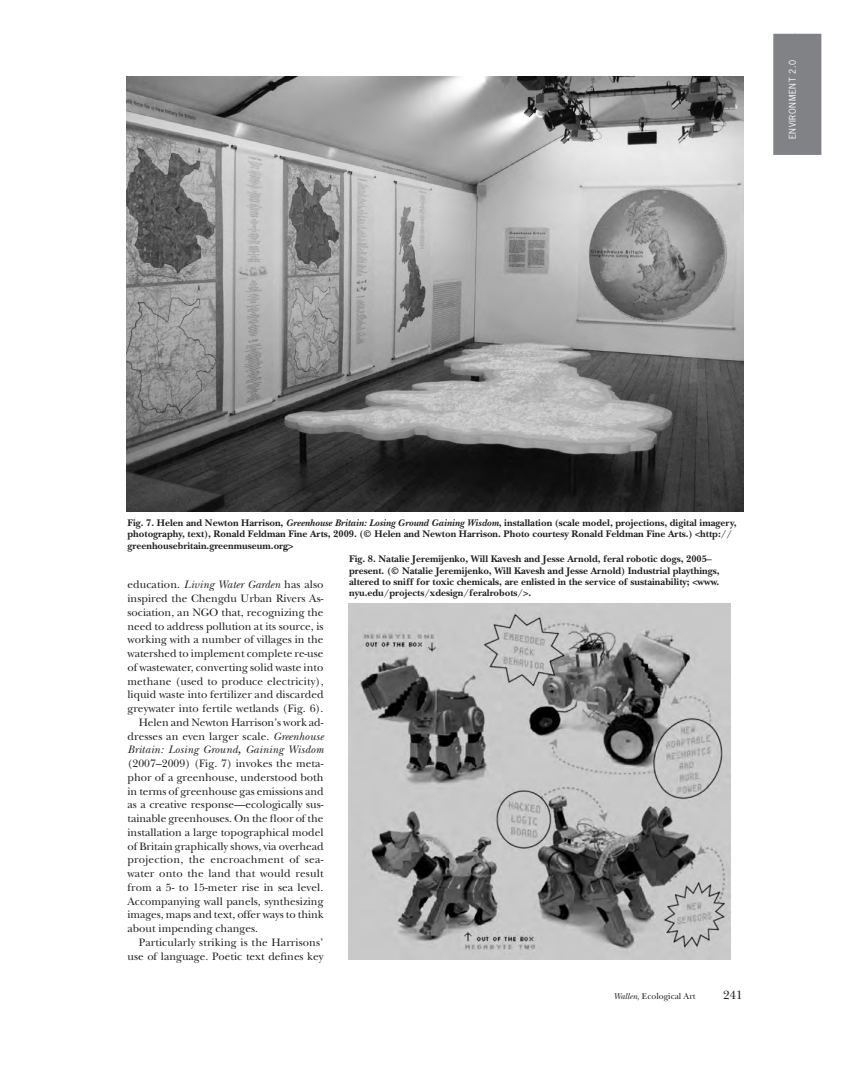
<style>
.page{position:relative;width:855px;height:1080px;background:#fff}
.page>*{position:absolute;margin:0;border:0;box-sizing:border-box;transform-origin:0 0}
.t1{font:12.5px "New Baskerville";color:#231f20}
.t2{font:11.25px "New Baskerville";color:#231f20}
.t3{font:italic 11.25px "New Baskerville";letter-spacing:.01em;color:#231f20}
.t4{font:11.25px "New Baskerville";letter-spacing:.02em;color:#231f20}
.t5{font:700 10px/11.2px "New Baskerville";color:#231f20}
.t6{font:8.75px "New Baskerville";color:#231f20}
.t7{font:8.75px "News Gothic";color:#fff}
.s1{font-style:italic}
.s2{font-weight:700}
</style>
<div class="page">
<div style="left:773px;top:34px;width:23px;height:121px;background:#808285"></div>
<div style="left:795px;top:34px;width:26px;height:121px;background:#808285"></div>
<img style="left:126px;top:77px;width:618px;height:435px">
<img style="left:348px;top:603px;width:383px;height:357px">
<p class="t7" style="left:787px;top:139px;width:81px;rotate:-90deg">environment 2.0</p>
<p class="t5" style="left:128px;top:517px;width:611px">Fig. 7. Helen and Newton Harrison, <span class="s1">Greenhouse Britain: Losing Ground Gaining Wisdom</span>, installation (scale model, projections, digital imagery, photography, text), Ronald Feldman Fine Arts, 2009. (© Helen and Newton Harrison. Photo courtesy Ronald Feldman Fine Arts.) &lt;http:// greenhousebritain.greenmuseum.org&gt;</p>
<p class="t5" style="left:349px;top:554px;width:372px">Fig. 8. Natalie Jeremijenko, Will Kavesh and Jesse Arnold, feral robotic dogs, 2005– present. (© Natalie Jeremijenko, Will Kavesh and Jesse Arnold) Industrial playthings, altered to sniff for toxic chemicals, are enlisted in the service of sustainability; &lt;www. nyu.edu/projects/xdesign/feralrobots/&gt;.</p>
<p class="t2" style="left:128px;top:578px;width:198px">education. <span class="s1">Living Water Garden</span> has also</p>
<p class="t2" style="left:128px;top:592px;width:198px">inspired the Chengdu Urban Rivers As-</p>
<p class="t2" style="left:128px;top:606px;width:198px">sociation, an NGO that, recognizing the</p>
<p class="t2" style="left:128px;top:619px;width:198px">need to address pollution at its source, is</p>
<p class="t2" style="left:128px;top:633px;width:198px">working with a number of villages in the</p>
<p class="t2" style="left:128px;top:647px;width:198px">watershed to implement complete re-use</p>
<p class="t2" style="left:128px;top:661px;width:197px">of wastewater, converting solid waste into</p>
<p class="t2" style="left:128px;top:674px;width:198px">methane (used to produce electricity),</p>
<p class="t2" style="left:128px;top:688px;width:198px">liquid waste into fertilizer and discarded</p>
<p class="t2" style="left:128px;top:702px;width:198px">greywater into fertile wetlands (Fig. 6).</p>
<p class="t2" style="left:139px;top:716px;width:186px">Helen and Newton Harrison’s work ad-</p>
<p class="t2" style="left:128px;top:729px;width:198px">dresses an even larger scale. <span class="s1">Greenhouse</span></p>
<p class="t3" style="left:128px;top:743px;width:198px">Britain: Losing Ground<span class="s2">,</span> Gaining Wisdom</p>
<p class="t2" style="left:128px;top:757px;width:198px">(2007–2009) (Fig. 7) invokes the meta-</p>
<p class="t2" style="left:128px;top:771px;width:198px">phor of a greenhouse, understood both</p>
<p class="t2" style="left:128px;top:784px;width:198px">in terms of greenhouse gas emissions and</p>
<p class="t2" style="left:128px;top:798px;width:198px">as a creative response—ecologically sus-</p>
<p class="t2" style="left:128px;top:812px;width:197px">tainable greenhouses. On the floor of the</p>
<p class="t2" style="left:128px;top:826px;width:198px">installation a large topographical model</p>
<p class="t2" style="left:128px;top:839px;width:198px">of Britain graphically shows, via overhead</p>
<p class="t4" style="left:128px;top:853px;width:197px">projection, the encroachment of sea-</p>
<p class="t2" style="left:128px;top:867px;width:198px">water onto the land that would result</p>
<p class="t2" style="left:128px;top:881px;width:197px">from a 5- to 15-meter rise in sea level.</p>
<p class="t2" style="left:128px;top:894px;width:198px">Accompanying wall panels, synthesizing</p>
<p class="t2" style="left:128px;top:908px;width:198px">images, maps and text, offer ways to think</p>
<p class="t2" style="left:128px;top:922px;width:132px">about impending changes.</p>
<p class="t2" style="left:139px;top:936px;width:186px">Particularly striking is the Harrisons’</p>
<p class="t2" style="left:128px;top:949px;width:198px">use of language. Poetic text defines key</p>
<p class="t6" style="left:613px;top:991px;width:84px"><span class="s1">Wallen,</span> Ecological Art</p>
<p class="t1" style="left:723px;top:988px;width:21px">241</p>
</div>
